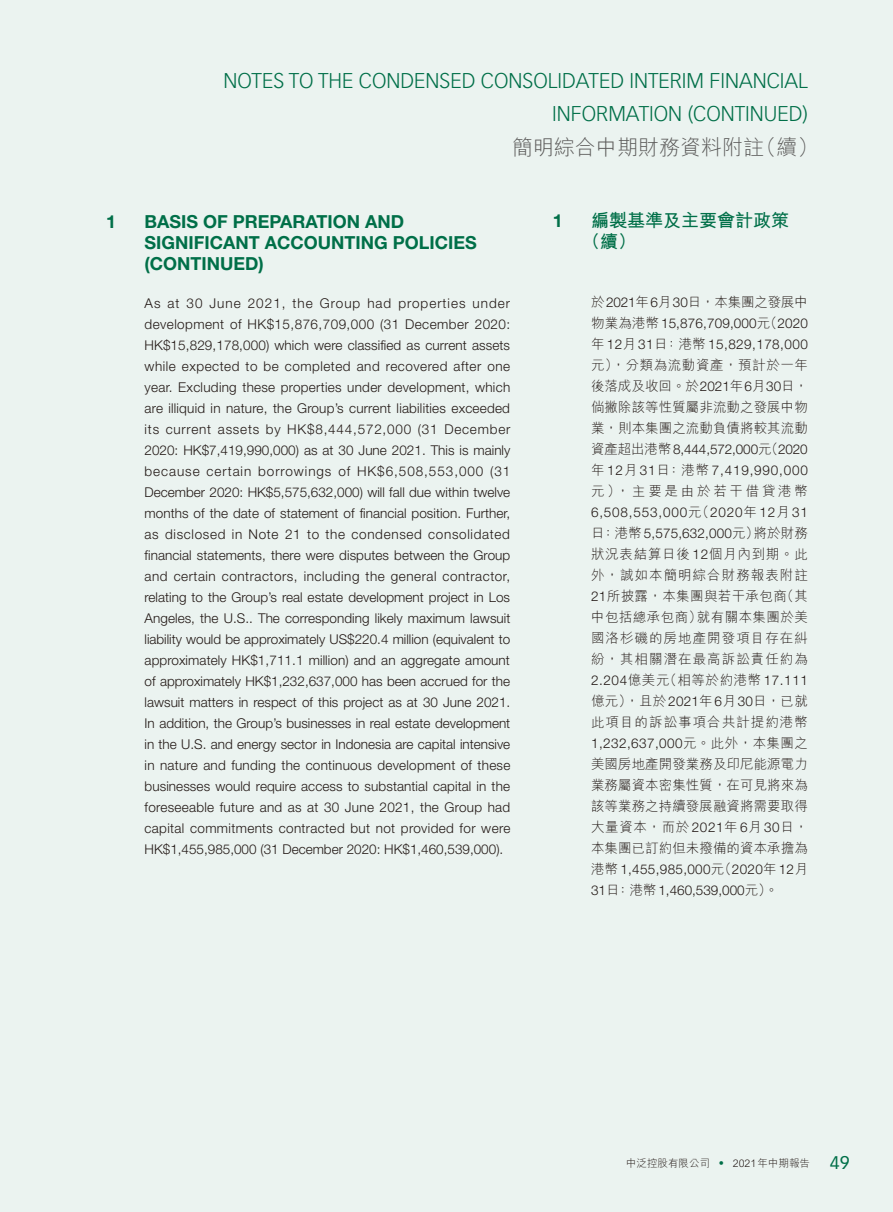
<style>
.page{position:relative;width:893px;height:1212px;background:#ebf3f0}
.page>*{position:absolute;margin:0;border:0;box-sizing:border-box;transform-origin:0 0}
.Heading_e_2{font:300 21px/33px "Vectora LT Std";color:#006f48;text-align:right}
.Heading_c_2{font:300 21px "M Hei HK";color:#595857}
.Subhead_1_e{font:700 18px/21px "Helvetica Neue LT Std";color:#006f48}
.Subhead_1_c{font:700 18px/21px "M Hei HK";color:#006f48}
.t1{font:18px "Vectora LT Std";color:#006f48}
.Subhead_1_c-2{font:700 18px "Helvetica Neue LT Std";color:#006f48}
.Body_e{font:300 13.5px/21px "Helvetica Neue LT Std";color:#231916;text-align:justify}
.Body_c{font:300 13.5px/21px "M Hei HK";letter-spacing:.005em;color:#231916;text-align:justify}
.t2{font:300 10.5px "M Hei HK";color:#231916}
.s1{font-family:"Helvetica Neue LT Std"}
.s2{color:#006f48}
</style>
<div class="page">
<p class="Heading_e_2" style="left:224px;top:64px;width:586px">NOTES TO THE CONDENSED CONSOLIDATED INTERIM FINANCIAL<br>INFORMATION (CONTINUED)</p>
<p class="Heading_c_2" style="left:512px;top:136px;width:308px">簡明綜合中期財務資料附註（續）</p>
<p class="Subhead_1_e" style="left:106px;top:210px;width:12px">1</p>
<p class="Subhead_1_e" style="left:145px;top:210px;width:334px">BASIS OF PREPARATION AND<br>SIGNIFICANT ACCOUNTING POLICIES (CONTINUED)</p>
<p class="Body_e" style="left:145px;top:292px;width:367px">As at 30 June 2021, the Group had properties under development of HK$15,876,709,000 (31 December 2020:<br>HK$15,829,178,000) which were classified as current assets while expected to be completed and recovered after one year. Excluding these properties under development, which are illiquid in nature, the Group’s current liabilities exceeded its current assets by HK$8,444,572,000 (31 December 2020: HK$7,419,990,000) as at 30 June 2021. This is mainly because certain borrowings of HK$6,508,553,000 (31<br>December 2020: HK$5,575,632,000) will fall due within twelve months of the date of statement of financial position. Further, as disclosed in Note 21 to the condensed consolidated financial statements, there were disputes between the Group and certain contractors, including the general contractor, relating to the Group’s real estate development project in Los Angeles, the U.S.. The corresponding likely maximum lawsuit liability would be approximately US$220.4 million (equivalent to approximately HK$1,711.1 million) and an aggregate amount of approximately HK$1,232,637,000 has been accrued for the lawsuit matters in respect of this project as at 30 June 2021.<br>In addition, the Group’s businesses in real estate development in the U.S. and energy sector in Indonesia are capital intensive in nature and funding the continuous development of these businesses would require access to substantial capital in the foreseeable future and as at 30 June 2021, the Group had capital commitments contracted but not provided for were HK$1,455,985,000 (31 December 2020: HK$1,460,539,000).</p>
<p class="Subhead_1_c-2" style="left:553px;top:209px;width:12px">1</p>
<p class="Subhead_1_c" style="left:582px;top:208px;width:209px;text-indent:9px">編製基準及主要會計政策（續）</p>
<p class="Body_c" style="left:591px;top:291px;width:218px">於<span class="s1">2021</span>年<span class="s1">6</span>月<span class="s1">30</span>日，本集團之發展中物業為港幣<span class="s1">15,876,709,000</span>元（<span class="s1">2020</span>年<span class="s1">12</span>月<span class="s1">31</span>日：港幣<span class="s1">15,829,178,000</span>元），分類為流動資產，預計於一年後落成及收回。於<span class="s1">2021</span>年<span class="s1">6</span>月<span class="s1">30</span>日，倘撇除該等性質屬非流動之發展中物業，則本集團之流動負債將較其流動資產超出港幣<span class="s1">8,444,572,000</span>元（<span class="s1">2020</span>年 <span class="s1">12</span>月 <span class="s1">31</span>日：港幣 <span class="s1">7,419,990,000</span>元），主要是由於若干借貸港幣<span class="s1">6,508,553,000</span>元（<span class="s1">2020</span>年 <span class="s1">12</span>月 <span class="s1">31</span>日：港幣<span class="s1">5,575,632,000</span>元）將於財務狀況表結算日後 <span class="s1">12</span>個月內到期。此外，誠如本簡明綜合財務報表附註<span class="s1">21</span>所披露，本集團與若干承包商（其中包括總承包商）就有關本集團於美國洛杉磯的房地產開發項目存在糾紛，其相關潛在最高訴訟責任約為<span class="s1">2.204</span>億美元（相等於約港幣 <span class="s1">17.111</span>億元），且於<span class="s1">2021</span>年<span class="s1">6</span>月<span class="s1">30</span>日，已就此項目的訴訟事項合共計提約港幣<span class="s1">1,232,637,000</span>元。此外，本集團之美國房地產開發業務及印尼能源電力業務屬資本密集性質，在可見將來為該等業務之持續發展融資將需要取得大量資本，而於 <span class="s1">2021</span>年 <span class="s1">6</span>月 <span class="s1">30</span>日，本集團已訂約但未撥備的資本承擔為港幣<span class="s1">1,455,985,000</span>元（<span class="s1">2020</span>年<span class="s1">12</span>月<span class="s1">31</span>日：港幣<span class="s1">1,460,539,000</span>元）。</p>
<p class="t2" style="left:626px;top:1157px;width:185px">中泛控股有限公司 <span class="s2">•</span> 2021年中期報告</p>
<p class="t1" style="left:830px;top:1152px;width:22px">49</p>
</div>
